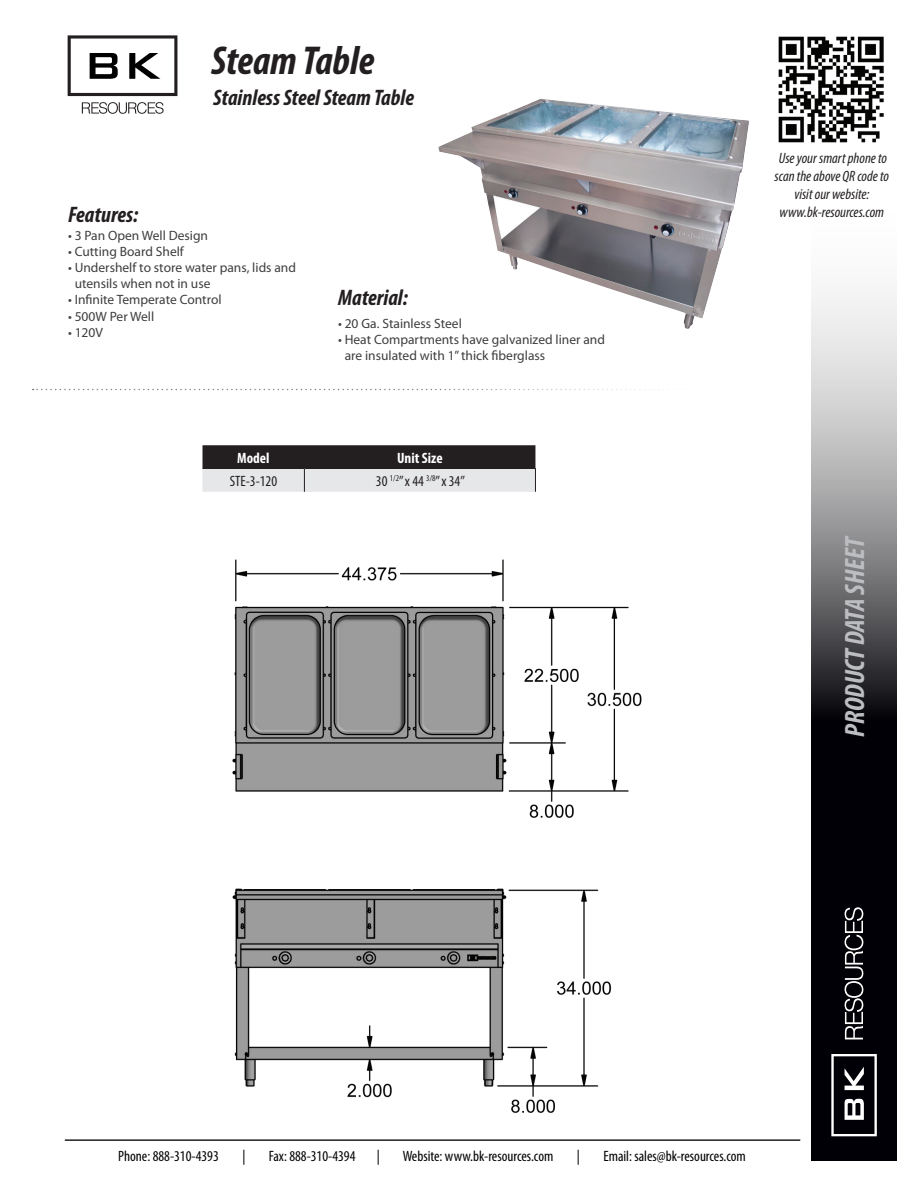
<style>
.page{position:relative;width:918px;height:1188px;background:#fff}
.page>*{position:absolute;margin:0;border:0;box-sizing:border-box;transform-origin:0 0}
.t1{font:italic 700 condensed 40.5px "Myriad Pro";color:#231f20}
.t2{font:italic 700 condensed 28.05px "Myriad Pro";letter-spacing:-.005em;color:#bcbdc0}
.t3{font:italic 700 condensed 22.5px "Myriad Pro";color:#231f20}
.t4{font:condensed 15px "Myriad Pro";color:#000001}
.t5{font:italic condensed 15px/18px "Myriad Pro";color:#231f20;text-align:center}
.t6{font:condensed 15px "Myriad Pro";color:#231f20}
.t7{font:700 condensed 15px "Myriad Pro";color:#fff}
.t8{font:13.5px/16.2px "Myriad Pro";color:#3e3e3f}
</style>
<div class="page">
<svg style="left:811px;top:292px;width:86px;height:869px;background:#505054"></svg>
<svg style="left:845px;top:907px;width:18px;height:132px"></svg>
<svg style="left:831px;top:1054px;width:46px;height:82px"></svg>
<img style="left:779px;top:37px;width:105px;height:105px">
<hr style="left:65px;top:1139px;width:735px;height:2px;background:#231f20">
<svg style="left:33px;top:389px;width:626px;height:1px"></svg>
<svg style="left:82px;top:102px;width:82px;height:12px"></svg>
<svg style="left:68px;top:35px;width:109px;height:61px"></svg>
<img style="left:438px;top:99px;width:311px;height:230px">
<svg style="left:202px;top:445px;width:334px;height:47px;background:#838183"></svg>
<img style="left:232px;top:559px;width:410px;height:259px">
<img style="left:232px;top:888px;width:380px;height:225px">
<h3 class="t3" style="left:68px;top:200px;width:72px">Features:</h3>
<h1 class="t1" style="left:211px;top:35px;width:165px">Steam Table</h1>
<h3 class="t3" style="left:213px;top:83px;width:202px">Stainless Steel Steam Table</h3>
<p class="t8" style="left:68px;top:227px;width:142px">• 3 Pan Open Well Design</p>
<p class="t8" style="left:68px;top:243px;width:117px">• Cutting Board Shelf</p>
<p class="t8" style="left:75px;top:259px;width:223px;text-indent:-7px">• Undershelf to store water pans, lids and utensils when not in use</p>
<p class="t8" style="left:68px;top:292px;width:155px">• Infinite Temperate Control</p>
<p class="t8" style="left:68px;top:308px;width:88px">• 500W Per Well</p>
<p class="t8" style="left:68px;top:324px;width:36px">• 120V</p>
<h3 class="t3" style="left:338px;top:284px;width:71px">Material:</h3>
<p class="t8" style="left:338px;top:315px;width:125px">• 20 Ga. Stainless Steel</p>
<p class="t8" style="left:345px;top:331px;width:262px;text-indent:-7px">• Heat Compartments have galvanized liner and are insulated with 1” thick fiberglass</p>
<p class="t7" style="left:237px;top:448px;width:34px">Model</p>
<p class="t7" style="left:397px;top:448px;width:47px">Unit Size</p>
<p class="t6" style="left:230px;top:472px;width:49px">STE-3-120</p>
<p class="t6" style="left:376px;top:472px;width:91px">30 <sup>1/2</sup>” x 44 <sup>3/8</sup>” x 34”</p>
<p class="t5" style="left:775px;top:149px;width:116px">Use your smart phone to scan the above QR code to visit our website: www.bk-resources.com</p>
<h2 class="t2" style="left:837px;top:737px;width:203px;rotate:-90deg">PRODUCT DATA SHEET</h2>
<p class="t4" style="left:118px;top:1147px;width:102px">Phone: 888-310-4393</p>
<p class="t4" style="left:242px;top:1147px;width:5px">|</p>
<p class="t4" style="left:269px;top:1147px;width:88px">Fax: 888-310-4394</p>
<p class="t4" style="left:377px;top:1147px;width:5px">|</p>
<p class="t4" style="left:403px;top:1147px;width:152px">Website: www.bk-resources.com</p>
<p class="t4" style="left:577px;top:1147px;width:5px">|</p>
<p class="t4" style="left:604px;top:1147px;width:144px">Email: sales@bk-resources.com</p>
</div>
